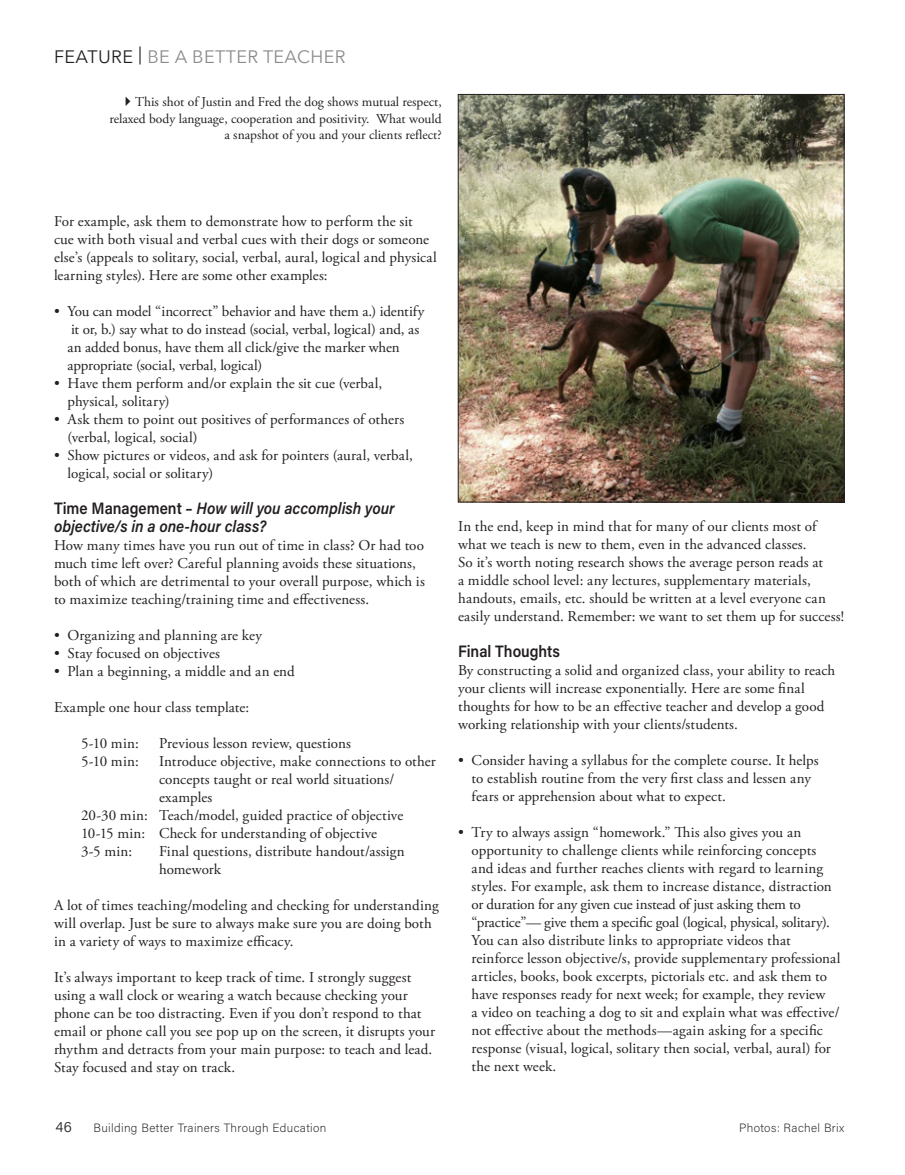
<style>
.page{position:relative;width:905px;height:1175px;background:#fff}
.page>*{position:absolute;margin:0;border:0;box-sizing:border-box;transform-origin:0 0}
.t1{font:18px "Avenir Next";letter-spacing:.02em;color:#8b8a8e}
.t2{font:italic 600 16.5px/18px "Acumin Pro";color:#231f20;scale:.91 1}
.t3{font:600 16.5px "Acumin Pro";color:#231f20;scale:.91 1}
.t4{font:15px/18px "Adobe Garamond Pro";letter-spacing:.005em;color:#231f20}
.t5{font:13.5px "Adobe Garamond Pro";color:#231f20}
.t6{font:200 12px "Acumin Pro";letter-spacing:.03em;color:#231f20}
.s1{color:#231f20}
.s2{font-style:normal}
.s3{font-weight:300;font-size:15px}
</style>
<div class="page">
<img style="left:460px;top:96px;width:382px;height:404px">
<div style="left:458px;top:94px;width:386px;height:408px;border:1px solid #231f20"></div>
<p class="t1" style="left:54px;top:41px;width:293px"><span class="s1">FEATURE </span><sup>|</sup> BE A BETTER TEACHER</p>
<p class="t5" style="left:120px;top:94px;width:323px">✔This shot of Justin and Fred the dog shows mutual respect,</p>
<p class="t5" style="left:109px;top:110px;width:334px">relaxed body language, cooperation and positivity. What would</p>
<p class="t5" style="left:224px;top:126px;width:219px">a snapshot of you and your clients reflect?</p>
<p class="t4" style="left:54px;top:212px;width:384px">For example, ask them to demonstrate how to perform the sit<br>cue with both visual and verbal cues with their dogs or someone else’s (appeals to solitary, social, verbal, aural, logical and physical learning styles). Here are some other examples:</p>
<p class="t4" style="left:54px;top:302px;width:372px">• You can model “incorrect” behavior and have them a.) identify</p>
<p class="t4" style="left:71px;top:320px;width:350px">it or, b.) say what to do instead (social, verbal, logical) and, as</p>
<p class="t4" style="left:68px;top:338px;width:334px">an added bonus, have them all click/give the marker when</p>
<p class="t4" style="left:68px;top:356px;width:196px">appropriate (social, verbal, logical)</p>
<p class="t4" style="left:68px;top:374px;width:316px;text-indent:-14px">• Have them perform and/or explain the sit cue (verbal, physical, solitary)</p>
<p class="t4" style="left:68px;top:410px;width:338px;text-indent:-14px">• Ask them to point out positives of performances of others (verbal, logical, social)</p>
<p class="t4" style="left:68px;top:446px;width:347px;text-indent:-14px">• Show pictures or videos, and ask for pointers (aural, verbal, logical, social or solitary)</p>
<p class="t2" style="left:54px;top:498px;width:376px"><span class="s2">Time Management</span> – How will you accomplish your objective/s in a one-hour class?</p>
<p class="t4" style="left:54px;top:536px;width:372px">How many times have you run out of time in class? Or had too much time left over? Careful planning avoids these situations, both of which are detrimental to your overall purpose, which is to maximize teaching/training time and effectiveness.</p>
<p class="t4" style="left:54px;top:626px;width:209px">• Organizing and planning are key</p>
<p class="t4" style="left:54px;top:644px;width:168px">• Stay focused on objectives</p>
<p class="t4" style="left:54px;top:662px;width:242px">• Plan a beginning, a middle and an end</p>
<p class="t4" style="left:54px;top:698px;width:197px">Example one hour class template:</p>
<p class="t4" style="left:81px;top:734px;width:59px">5-10 min:</p>
<p class="t4" style="left:159px;top:734px;width:193px">Previous lesson review, questions</p>
<p class="t4" style="left:81px;top:752px;width:59px">5-10 min:</p>
<p class="t4" style="left:159px;top:752px;width:278px">Introduce objective, make connections to other</p>
<p class="t4" style="left:159px;top:770px;width:237px">concepts taught or real world situations/ examples</p>
<p class="t4" style="left:81px;top:806px;width:324px">20-30 min: Teach/model, guided practice of objective</p>
<p class="t4" style="left:81px;top:824px;width:297px">10-15 min: Check for understanding of objective</p>
<p class="t4" style="left:81px;top:842px;width:53px">3-5 min:</p>
<p class="t4" style="left:159px;top:842px;width:247px">Final questions, distribute handout/assign homework</p>
<p class="t4" style="left:54px;top:896px;width:386px">A lot of times teaching/modeling and checking for understanding will overlap. Just be sure to always make sure you are doing both in a variety of ways to maximize efficacy.</p>
<p class="t4" style="left:54px;top:968px;width:382px">It’s always important to keep track of time. I strongly suggest using a wall clock or wearing a watch because checking your phone can be too distracting. Even if you don’t respond to that email or phone call you see pop up on the screen, it disrupts your rhythm and detracts from your main purpose: to teach and lead.<br>Stay focused and stay on track.</p>
<p class="t6" style="left:56px;top:1119px;width:272px"><span class="s3">46</span> Building Better Trainers Through Education</p>
<p class="t4" style="left:458px;top:518px;width:387px">In the end, keep in mind that for many of our clients most of what we teach is new to them, even in the advanced classes.<br>So it’s worth noting research shows the average person reads at<br>a middle school level: any lectures, supplementary materials, handouts, emails, etc. should be written at a level everyone can easily understand. Remember: we want to set them up for success!</p>
<p class="t3" style="left:458px;top:640px;width:113px">Final Thoughts</p>
<p class="t4" style="left:458px;top:662px;width:379px">By constructing a solid and organized class, your ability to reach your clients will increase exponentially. Here are some final thoughts for how to be an effective teacher and develop a good working relationship with your clients/students.</p>
<p class="t4" style="left:458px;top:752px;width:362px">• Consider having a syllabus for the complete course. It helps</p>
<p class="t4" style="left:471px;top:770px;width:341px">to establish routine from the very first class and lessen any fears or apprehension about what to expect.</p>
<p class="t4" style="left:458px;top:824px;width:345px">• Try to always assign “homework.” This also gives you an</p>
<p class="t4" style="left:471px;top:842px;width:361px">opportunity to challenge clients while reinforcing concepts and ideas and further reaches clients with regard to learning styles. For example, ask them to increase distance, distraction or duration for any given cue instead of just asking them to</p>
<p class="t4" style="left:471px;top:914px;width:360px">“practice”— give them a specific goal (logical, physical, solitary).</p>
<p class="t4" style="left:471px;top:932px;width:370px">You can also distribute links to appropriate videos that reinforce lesson objective/s, provide supplementary professional articles, books, book excerpts, pictorials etc. and ask them to have responses ready for next week; for example, they review</p>
<p class="t4" style="left:471px;top:1004px;width:369px">a video on teaching a dog to sit and explain what was effective/ not effective about the methods—again asking for a specific response (visual, logical, solitary then social, verbal, aural) for the next week.</p>
<p class="t6" style="left:739px;top:1119px;width:106px">Photos: Rachel Brix</p>
</div>
